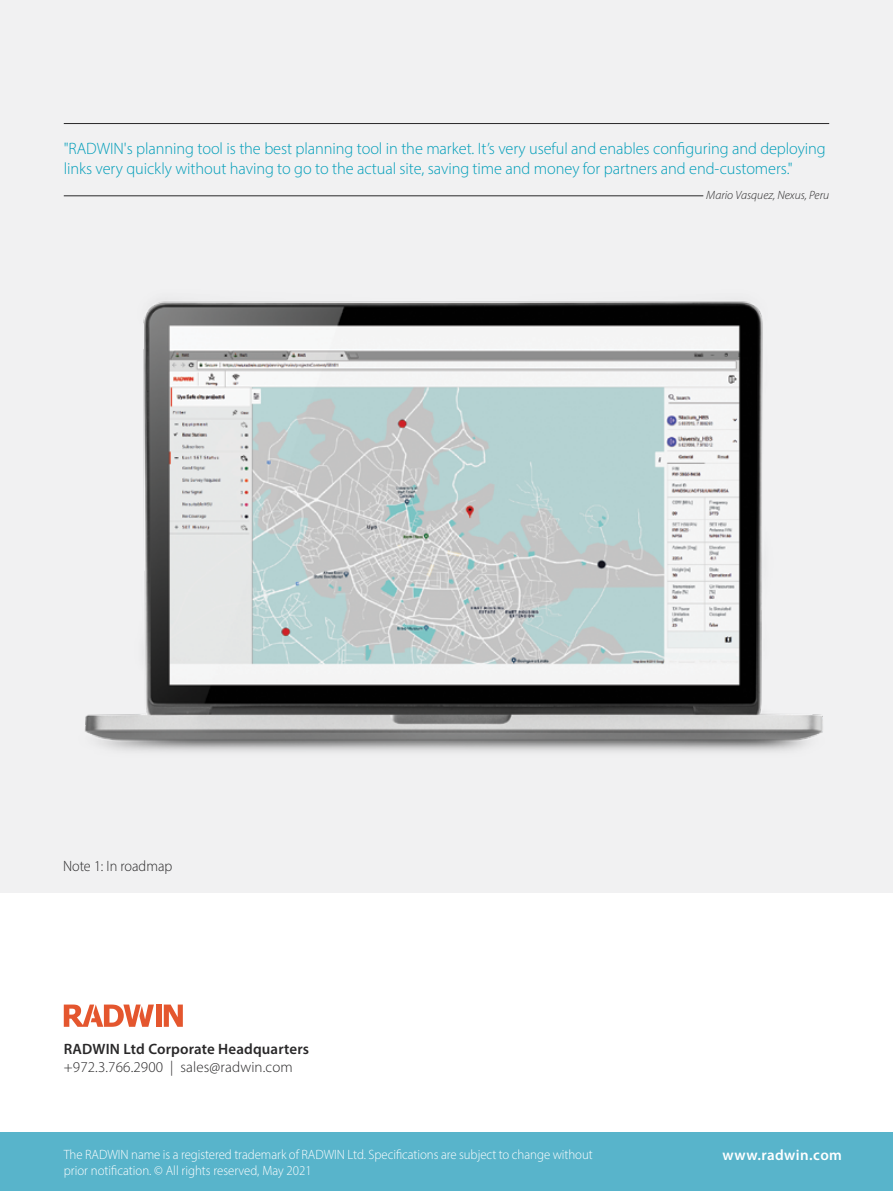
<style>
.page{position:relative;width:893px;height:1191px;background:#fff}
.page>*{position:absolute;margin:0;border:0;box-sizing:border-box;transform-origin:0 0}
.t1{font:300 16.5px/19.8px "Myriad Pro";letter-spacing:-.005em;color:#009db9}
.t2{font:300 15px "Myriad Pro";letter-spacing:.01em;color:#292829}
.t3{font:600 15px "Myriad Pro";letter-spacing:.01em;color:#292829}
.t4{font:300 15px "Myriad Pro";letter-spacing:.01em;color:#292829;scale:.95 1}
.t5{font:600 15px "Myriad Pro";letter-spacing:.03em;color:#fff}
.t6{font:300 13.5px "Myriad Pro";letter-spacing:-.005em;color:#fff;scale:.95 1}
.t7{font:italic 300 12px "Myriad Pro";color:#292829}
</style>
<div class="page">
<div style="left:0;top:0;width:893px;height:892px;background:#f1f1f2"></div>
<div style="left:0;top:1132px;width:893px;height:59px;background:#58b4cb"></div>
<hr style="left:64px;top:123px;width:765px;height:1px;background:#292829">
<hr style="left:64px;top:195px;width:639px;height:1px;background:#292829">
<img style="left:85px;top:301px;width:738px;height:451px">
<div style="left:156px;top:1004px;width:5px;height:22px;background:#e4562e"></div>
<svg style="left:164px;top:1004px;width:19px;height:22px"></svg>
<svg style="left:64px;top:1004px;width:90px;height:22px"></svg>
<p class="t1" style="left:64px;top:139px;width:763px">"RADWIN's planning tool is the best planning tool in the market. It’s very useful and enables configuring and deploying links very quickly without having to go to the actual site, saving time and money for partners and end-customers."</p>
<p class="t7" style="left:706px;top:188px;width:124px">Mario Vasquez, Nexus, Peru</p>
<p class="t4" style="left:63px;top:857px;width:117px">Note 1: In roadmap</p>
<p class="t3" style="left:64px;top:1039px;width:247px">RADWIN Ltd Corporate Headquarters</p>
<p class="t2" style="left:64px;top:1058px;width:231px">+972.3.766.2900 | sales@radwin.com</p>
<p class="t6" style="left:64px;top:1146px;width:558px">The RADWIN name is a registered trademark of RADWIN Ltd. Specifications are subject to change without</p>
<p class="t5" style="left:722px;top:1145px;width:121px">www.radwin.com</p>
<p class="t6" style="left:64px;top:1162px;width:262px">prior notification. © All rights reserved, May 2021</p>
</div>
